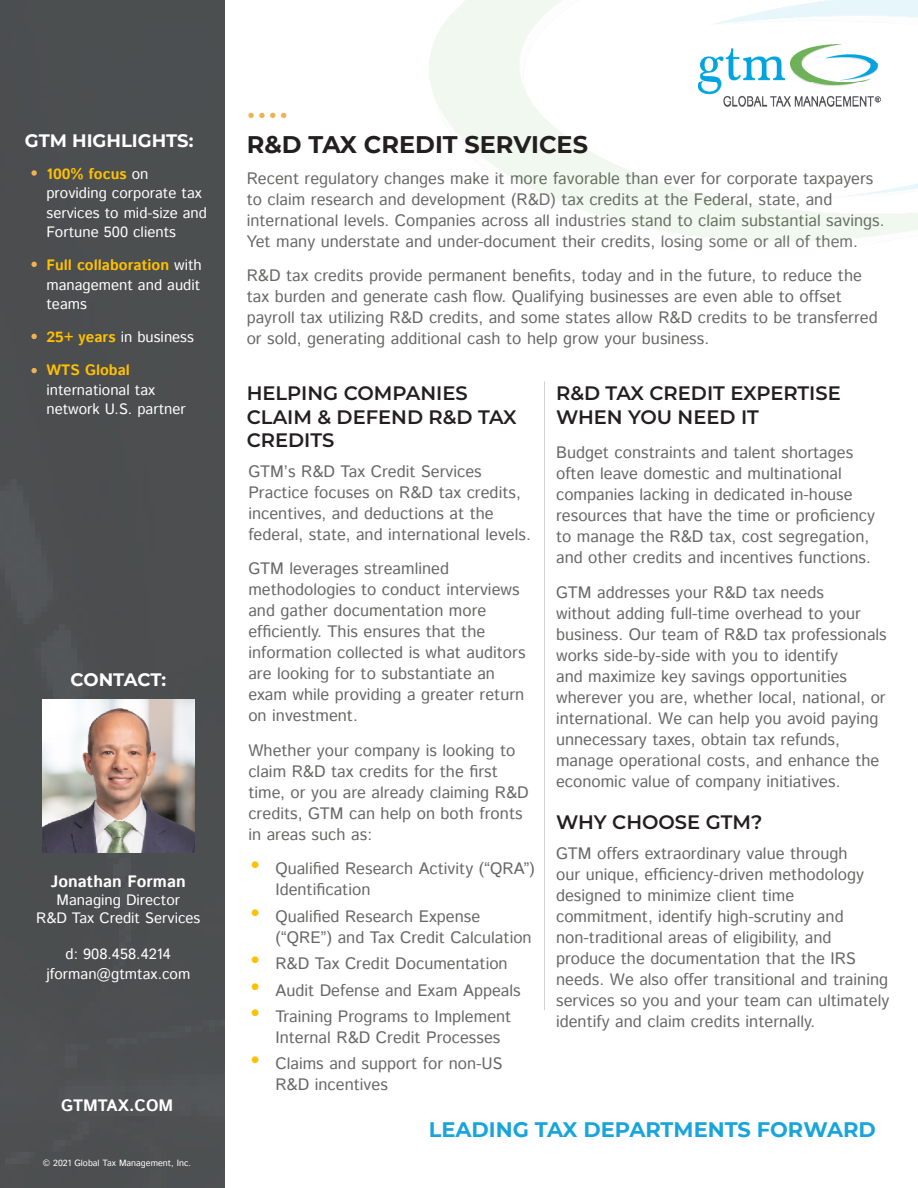
<style>
.page{position:relative;width:918px;height:1188px;background:#fff}
.page>*{position:absolute;margin:0;border:0;box-sizing:border-box;transform-origin:0 0}
.Heading{font:700 24px "Montserrat";color:#231f20}
.Tagline{font:700 21px "Montserrat";color:#18a5dc}
.Secondary_Heading{font:600 19.5px/23.4px "Montserrat";color:#231f20}
.Side_Panel_-_Heading{font:700 18px "Montserrat";color:#fff}
.t1{font:16.5px/21px "Istok";color:#676866}
.Side_Panel_-_Body{font:700 16.5px "Istok";color:#fff}
.Side_Panel_-_List{font:15px/19.5px "Istok";color:#fff}
.Side_Panel_-_Body-2{font:15px/18px "Istok";color:#fff;text-align:center}
.t2{font:9px "Istok";color:#fff}
.s1{font-weight:700;color:#ffc000}
.s2{font-weight:700;font-size:27px;color:#ffc000}
</style>
<div class="page">
<img style="left:429px;top:0;width:489px;height:241px">
<div style="left:0;top:0;width:225px;height:1188px;background:#4c4f50"></div>
<hr style="left:544px;top:381px;width:1px;height:629px;background:#686967">
<img style="left:42px;top:700px;width:153px;height:152px">
<svg style="left:248px;top:113px;width:27px;height:5px"></svg>
<svg style="left:281px;top:113px;width:5px;height:5px"></svg>
<svg style="left:31px;top:170px;width:6px;height:6px"></svg>
<svg style="left:31px;top:262px;width:6px;height:5px"></svg>
<svg style="left:31px;top:334px;width:6px;height:5px"></svg>
<svg style="left:31px;top:368px;width:6px;height:5px"></svg>
<img style="left:699px;top:45px;width:182px;height:61px">
<p class="Side_Panel_-_Heading" style="left:25px;top:128px;width:170px">GTM HIGHLIGHTS:</p>
<p class="Side_Panel_-_List" style="left:46px;top:165px;width:162px"><span class="s1">100% focus</span> on providing corporate tax services to mid-size and<br>Fortune 500 clients</p>
<p class="Side_Panel_-_List" style="left:46px;top:256px;width:157px;text-align:justify"><span class="s1">Full collaboration</span> with management and audit teams</p>
<p class="Side_Panel_-_List" style="left:46px;top:328px;width:149px"><span class="s1">25+ years</span> in business</p>
<p class="Side_Panel_-_List" style="left:46px;top:361px;width:141px"><span class="s1">WTS Global </span>international tax network U.S. partner</p>
<p class="Side_Panel_-_Heading" style="left:71px;top:667px;width:97px">CONTACT:</p>
<p class="Side_Panel_-_Body" style="left:51px;top:870px;width:136px">Jonathan Forman</p>
<p class="Side_Panel_-_Body-2" style="left:36px;top:891px;width:166px">Managing Director<br>R&amp;D Tax Credit Services</p>
<p class="Side_Panel_-_Body-2" style="left:46px;top:945px;width:145px;line-height:19.8px">d: 908.458.4214 jforman@gtmtax.com</p>
<p class="Side_Panel_-_Body" style="left:61px;top:1094px;width:114px">GTMTAX.COM</p>
<p class="t2" style="left:43px;top:1157px;width:150px">© 2021 Global Tax Management, Inc.</p>
<p class="Heading" style="left:247px;top:127px;width:343px">R&amp;D TAX CREDIT SERVICES</p>
<p class="t1" style="left:247px;top:168px;width:639px">Recent regulatory changes make it more favorable than ever for corporate taxpayers to claim research and development (R&amp;D) tax credits at the Federal, state, and international levels. Companies across all industries stand to claim substantial savings.<br>Yet many understate and under-document their credits, losing some or all of them.</p>
<p class="t1" style="left:247px;top:266px;width:632px">R&amp;D tax credits provide permanent benefits, today and in the future, to reduce the tax burden and generate cash flow. Qualifying businesses are even able to offset payroll tax utilizing R&amp;D credits, and some states allow R&amp;D credits to be transferred or sold, generating additional cash to help grow your business.</p>
<p class="Secondary_Heading" style="left:247px;top:381px;width:271px">HELPING COMPANIES<br>CLAIM &amp; DEFEND R&amp;D TAX<br>CREDITS</p>
<p class="Secondary_Heading" style="left:556px;top:381px;width:286px">R&amp;D TAX CREDIT EXPERTISE<br>WHEN YOU NEED IT</p>
<p class="t1" style="left:556px;top:443px;width:320px">Budget constraints and talent shortages often leave domestic and multinational companies lacking in dedicated in-house resources that have the time or proficiency to manage the R&amp;D tax, cost segregation, and other credits and incentives functions.</p>
<p class="t1" style="left:556px;top:582px;width:332px">GTM addresses your R&amp;D tax needs<br>without adding full-time overhead to your business. Our team of R&amp;D tax professionals works side-by-side with you to identify<br>and maximize key savings opportunities wherever you are, whether local, national, or international. We can help you avoid paying unnecessary taxes, obtain tax refunds, manage operational costs, and enhance the economic value of company initiatives.</p>
<p class="t1" style="left:248px;top:462px;width:284px">GTM’s R&amp;D Tax Credit Services Practice focuses on R&amp;D tax credits, incentives, and deductions at the federal, state, and international levels.</p>
<p class="t1" style="left:248px;top:559px;width:279px">GTM leverages streamlined methodologies to conduct interviews and gather documentation more efficiently. This ensures that the information collected is what auditors are looking for to substantiate an exam while providing a greater return on investment.</p>
<p class="t1" style="left:248px;top:741px;width:282px">Whether your company is looking to claim R&amp;D tax credits for the first time, or you are already claiming R&amp;D credits, GTM can help on both fronts in areas such as:</p>
<p class="t1" style="left:275px;top:859px;width:261px;text-indent:-27px"><span class="s2">•</span> Qualified Research Activity (“QRA”)<br>Identification</p>
<p class="t1" style="left:275px;top:907px;width:258px;text-indent:-27px"><span class="s2">•</span> Qualified Research Expense (“QRE”) and Tax Credit Calculation</p>
<p class="t1" style="left:248px;top:954px;width:261px"><span class="s2">•</span> R&amp;D Tax Credit Documentation</p>
<p class="t1" style="left:248px;top:980px;width:274px"><span class="s2">•</span> Audit Defense and Exam Appeals</p>
<p class="t1" style="left:275px;top:1007px;width:237px;text-indent:-27px"><span class="s2">•</span> Training Programs to Implement<br>Internal R&amp;D Credit Processes</p>
<p class="t1" style="left:275px;top:1054px;width:229px;text-indent:-27px"><span class="s2">•</span> Claims and support for non-US<br>R&amp;D incentives</p>
<p class="Secondary_Heading" style="left:556px;top:810px;width:208px">WHY CHOOSE GTM?</p>
<p class="t1" style="left:556px;top:843px;width:335px">GTM offers extraordinary value through<br>our unique, efficiency-driven methodology designed to minimize client time commitment, identify high-scrutiny and non-traditional areas of eligibility, and produce the documentation that the IRS needs. We also offer transitional and training services so you and your team can ultimately identify and claim credits internally.</p>
<p class="Tagline" style="left:429px;top:1114px;width:449px">LEADING TAX DEPARTMENTS FORWARD</p>
</div>
